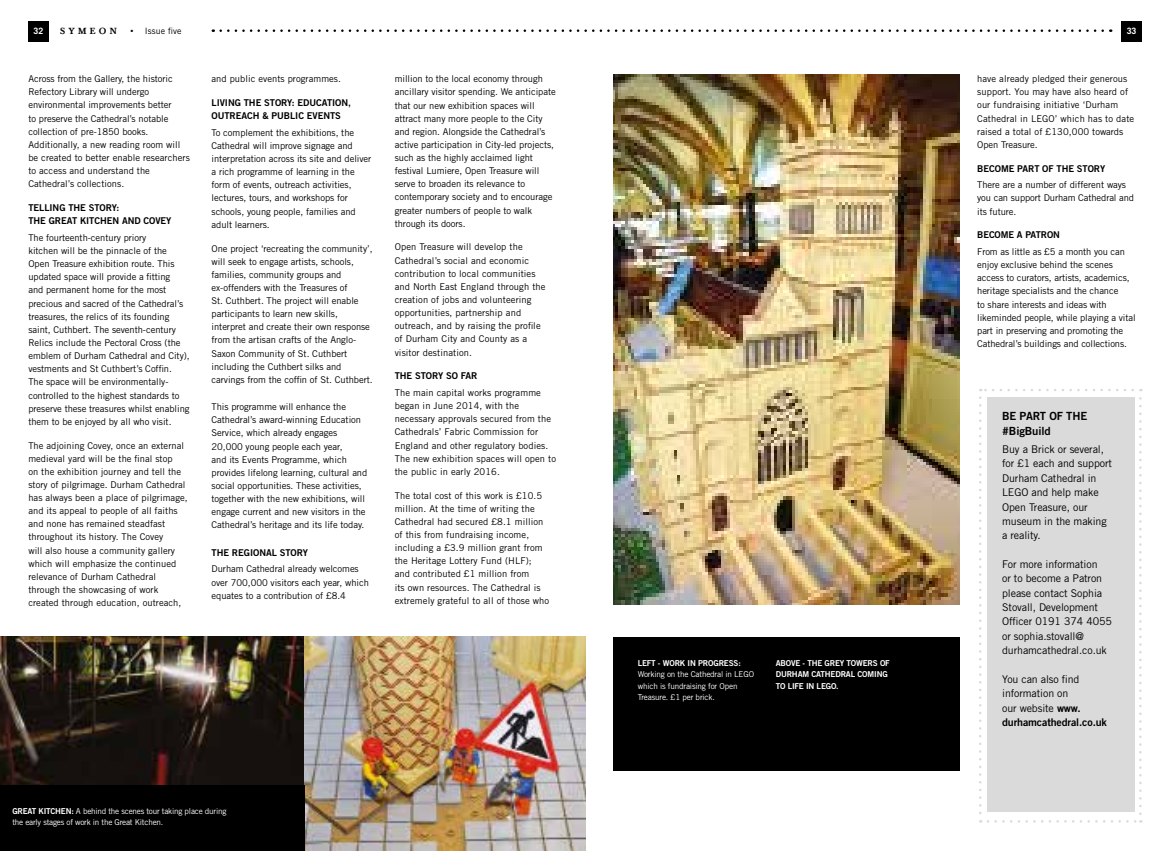
<style>
.page{position:relative;width:1170px;height:851px;background:#fff}
.page>*{position:absolute;margin:0;border:0;box-sizing:border-box;transform-origin:0 0}
.t1{font:11.25px/15px "Trade Gothic Bold Two";letter-spacing:-.01em;color:#000}
.t2{font:10.62px/14.4px "Trade Gothic";letter-spacing:-.01em;color:#000}
.t3{font:10.62px "Trade Gothic Bold Two";letter-spacing:-.01em;color:#000}
.t4{font:9.38px/13.1px "Trade Gothic";letter-spacing:-.005em;color:#000}
.t5{font:9.38px/13.1px "Trade Gothic Bold Two";letter-spacing:-.005em;color:#000}
.t6{font:8.75px "Trade Gothic";letter-spacing:.015em;color:#000}
.t7{font:500 8.75px "Baskerville BQ";letter-spacing:.37em;color:#000}
.t8{font:700 8.75px "Trade Gothic";color:#fff}
.t9{font:8.12px/11.2px "Trade Gothic";letter-spacing:-.025em;color:#fff}
.t10{font:8.12px/11.2px "Trade Gothic Bold Two";letter-spacing:-.02em;color:#fff}
.s1{font-family:"Baskerville BQ";font-weight:500}
.s2{font-family:"Trade Gothic Bold Two"}
</style>
<div class="page">
<img style="left:0;top:636px;width:304px;height:149px">
<div style="left:28px;top:21px;width:20px;height:20px;background:#000"></div>
<img style="left:304px;top:636px;width:281px;height:214px">
<div style="left:0;top:785px;width:304px;height:65px;background:#000"></div>
<div style="left:1121px;top:21px;width:20px;height:20px;background:#000"></div>
<svg style="left:213px;top:29px;width:889px;height:3px"></svg>
<div style="left:986px;top:397px;width:148px;height:415px;background:#dadada"></div>
<svg style="left:979px;top:397px;width:2px;height:425px"></svg>
<svg style="left:987px;top:820px;width:154px;height:2px"></svg>
<svg style="left:1139px;top:389px;width:2px;height:424px"></svg>
<svg style="left:980px;top:389px;width:152px;height:2px"></svg>
<img style="left:613px;top:75px;width:346px;height:529px">
<div style="left:613px;top:636px;width:346px;height:134px;background:#000"></div>
<p class="t8" style="left:33px;top:26px;width:11px">32</p>
<p class="t7" style="left:60px;top:26px;width:58px">SYMEON</p>
<p class="t6" style="left:130px;top:26px;width:52px"><span class="s1">•</span> Issue five</p>
<p class="t4" style="left:28px;top:72px;width:163px">Across from the Gallery, the historic Refectory Library will undergo environmental improvements better<br>to preserve the Cathedral’s notable collection of pre-1850 books.<br>Additionally, a new reading room will be created to better enable researchers to access and understand the Cathedral’s collections.</p>
<p class="t5" style="left:28px;top:201px;width:145px">TELLING THE STORY:<br>THE GREAT KITCHEN AND COVEY</p>
<p class="t4" style="left:28px;top:231px;width:163px">The fourteenth-century priory<br>kitchen will be the pinnacle of the Open Treasure exhibition route. This updated space will provide a fitting<br>and permanent home for the most precious and sacred of the Cathedral’s treasures, the relics of its founding saint, Cuthbert. The seventh-century Relics include the Pectoral Cross (the emblem of Durham Cathedral and City), vestments and St Cuthbert’s Coffin.<br>The space will be environmentally&shy;controlled to the highest standards to preserve these treasures whilst enabling them to be enjoyed by all who visit.</p>
<p class="t4" style="left:28px;top:438px;width:161px">The adjoining Covey, once an external medieval yard will be the final stop<br>on the exhibition journey and tell the story of pilgrimage. Durham Cathedral has always been a place of pilgrimage, and its appeal to people of all faiths and none has remained steadfast throughout its history. The Covey<br>will also house a community gallery which will emphasize the continued relevance of Durham Cathedral through the showcasing of work created through education, outreach,</p>
<p class="t4" style="left:211px;top:72px;width:131px">and public events programmes.</p>
<p class="t5" style="left:211px;top:96px;width:141px">LIVING THE STORY: EDUCATION,<br>OUTREACH &amp; PUBLIC EVENTS</p>
<p class="t4" style="left:211px;top:126px;width:161px">To complement the exhibitions, the Cathedral will improve signage and interpretation across its site and deliver a rich programme of learning in the form of events, outreach activities, lectures, tours, and workshops for schools, young people, families and adult learners.</p>
<p class="t4" style="left:211px;top:241px;width:163px">One project ‘recreating the community’, will seek to engage artists, schools, families, community groups and ex-offenders with the Treasures of<br>St. Cuthbert. The project will enable participants to learn new skills, interpret and create their own response from the artisan crafts of the Anglo-Saxon Community of St. Cuthbert including the Cuthbert silks and carvings from the coffin of St. Cuthbert.</p>
<p class="t4" style="left:211px;top:400px;width:157px">This programme will enhance the Cathedral’s award-winning Education Service, which already engages 20,000 young people each year,<br>and its Events Programme, which provides lifelong learning, cultural and social opportunities. These activities, together with the new exhibitions, will engage current and new visitors in the Cathedral’s heritage and its life today.</p>
<p class="t5" style="left:211px;top:545px;width:98px">THE REGIONAL STORY</p>
<p class="t4" style="left:211px;top:562px;width:159px">Durham Cathedral already welcomes over 700,000 visitors each year, which equates to a contribution of £8.4</p>
<p class="t4" style="left:394px;top:72px;width:163px">million to the local economy through ancillary visitor spending. We anticipate that our new exhibition spaces will attract many more people to the City and region. Alongside the Cathedral’s active participation in City-led projects, such as the highly acclaimed light festival Lumiere, Open Treasure will serve to broaden its relevance to contemporary society and to encourage greater numbers of people to walk through its doors.</p>
<p class="t4" style="left:394px;top:240px;width:152px">Open Treasure will develop the<br>Cathedral’s social and economic contribution to local communities and North East England through the creation of jobs and volunteering opportunities, partnership and outreach, and by raising the profile of Durham City and County as a visitor destination.</p>
<p class="t5" style="left:394px;top:369px;width:84px">THE STORY SO FAR</p>
<p class="t4" style="left:394px;top:386px;width:163px">The main capital works programme began in June 2014, with the necessary approvals secured from the Cathedrals’ Fabric Commission for England and other regulatory bodies.<br>The new exhibition spaces will open to the public in early 2016.</p>
<p class="t4" style="left:394px;top:488px;width:156px">The total cost of this work is £10.5 million. At the time of writing the Cathedral had secured £8.1 million of this from fundraising income, including a £3.9 million grant from the Heritage Lottery Fund (HLF); and contributed £1 million from<br>its own resources. The Cathedral is extremely grateful to all of those who</p>
<p class="t9" style="left:12px;top:805px;width:215px"><span class="s2">GREAT KITCHEN:</span> A behind the scenes tour taking place during the early stages of work in the Great Kitchen.</p>
<p class="t10" style="left:637px;top:657px;width:105px">LEFT - WORK IN PROGRESS:</p>
<p class="t9" style="left:637px;top:668px;width:118px">Working on the Cathedral in LEGO which is fundraising for Open<br>Treasure. £1 per brick.</p>
<p class="t10" style="left:775px;top:657px;width:115px">ABOVE - THE GREY TOWERS OF<br>DURHAM CATHEDRAL COMING<br>TO LIFE IN LEGO.</p>
<p class="t8" style="left:1126px;top:26px;width:11px">33</p>
<p class="t4" style="left:977px;top:72px;width:158px">have already pledged their generous support. You may have also heard of our fundraising initiative ‘Durham<br>Cathedral in LEGO’ which has to date raised a total of £130,000 towards<br>Open Treasure.</p>
<p class="t5" style="left:977px;top:161px;width:129px">BECOME PART OF THE STORY</p>
<p class="t4" style="left:977px;top:178px;width:158px">There are a number of different ways you can support Durham Cathedral and its future.</p>
<p class="t5" style="left:977px;top:228px;width:84px">BECOME A PATRON</p>
<p class="t4" style="left:977px;top:245px;width:160px">From as little as £5 a month you can enjoy exclusive behind the scenes access to curators, artists, academics, heritage specialists and the chance<br>to share interests and ideas with likeminded people, while playing a vital part in preserving and promoting the Cathedral’s buildings and collections.</p>
<p class="t1" style="left:1002px;top:408px;width:87px">BE PART OF THE #BigBuild</p>
<p class="t2" style="left:1002px;top:442px;width:111px">Buy a Brick or several, for £1 each and support<br>Durham Cathedral in<br>LEGO and help make<br>Open Treasure, our museum in the making a reality.</p>
<p class="t2" style="left:1002px;top:556px;width:111px">For more information<br>or to become a Patron please contact Sophia<br>Stovall, Development<br>Officer 0191 374 4055 or sophia.stovall@ durhamcathedral.co.uk</p>
<p class="t2" style="left:1002px;top:671px;width:80px">You can also find information on our website <span class="s2">www.</span></p>
<p class="t3" style="left:1002px;top:715px;width:106px">durhamcathedral.co.uk</p>
</div>
